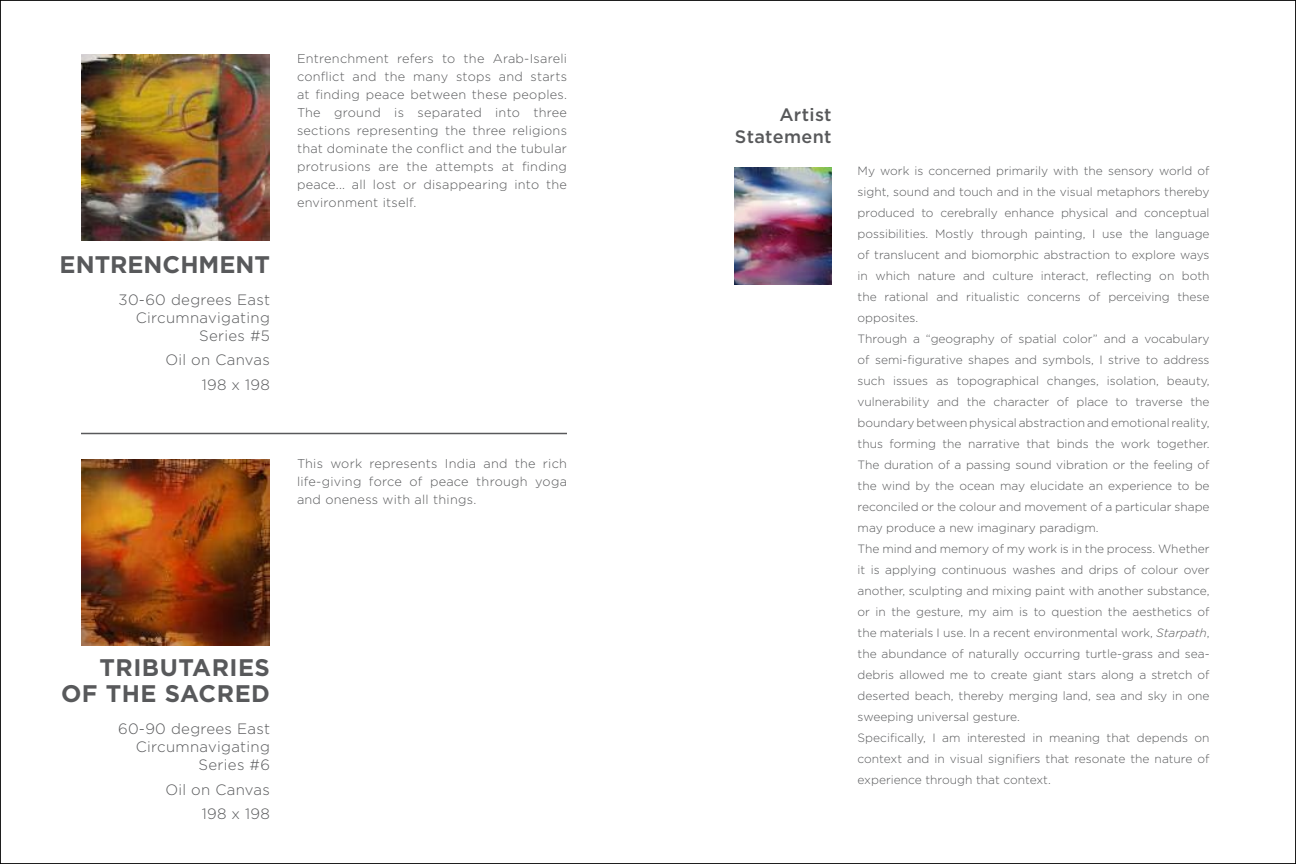
<style>
.page{position:relative;width:1296px;height:864px;background:#fff}
.page>*{position:absolute;margin:0;border:0;box-sizing:border-box;transform-origin:0 0}
.t1{font:700 24px/26.2px "Gotham";letter-spacing:.02em;color:#58595b;text-align:right}
.t2{font:700 24px "Gotham";color:#58595b}
.t3{font:500 18px/21.6px "Gotham";letter-spacing:.02em;color:#58595b;text-align:right}
.t4{font:300 15px/18px "Gotham";letter-spacing:.02em;color:#58595b;text-align:right}
.t5{font:300 12.75px/18px "Gotham";letter-spacing:.02em;color:#58595b;text-align:justify}
.t6{font:300 12px/21px "Gotham";color:#58595b}
.s1{font-style:italic}
</style>
<div class="page">
<img style="left:734px;top:167px;width:98px;height:117px">
<img style="left:81px;top:54px;width:189px;height:186px">
<hr style="left:81px;top:433px;width:486px;height:1px;background:#58595b">
<img style="left:81px;top:459px;width:189px;height:186px">
<h1 class="t2" style="left:60px;top:251px;width:212px">ENTRENCHMENT</h1>
<p class="t4" style="left:119px;top:290px;width:153px">30-60 degrees East<br>Circumnavigating<br>Series #5</p>
<p class="t4" style="left:165px;top:348px;width:106px;line-height:24.8px">Oil on Canvas<br>198 x 198</p>
<p class="t5" style="left:297px;top:50px;width:272px">Entrenchment refers to the Arab-Isareli conflict and the many stops and starts at finding peace between these peoples.<br>The ground is separated into three sections representing the three religions that dominate the conflict and the tubular protrusions are the attempts at finding peace... all lost or disappearing into the environment itself.</p>
<p class="t5" style="left:297px;top:455px;width:272px">This work represents India and the rich life-giving force of peace through yoga and oneness with all things.</p>
<h1 class="t1" style="left:61px;top:654px;width:210px">TRIBUTARIES<br>OF THE SACRED</h1>
<p class="t4" style="left:118px;top:719px;width:153px">60-90 degrees East<br>Circumnavigating<br>Series #6</p>
<p class="t4" style="left:165px;top:777px;width:106px;line-height:24.8px">Oil on Canvas<br>198 x 198</p>
<h2 class="t3" style="left:735px;top:104px;width:98px">Artist<br>Statement</h2>
<p class="t6" style="left:858px;top:161px;width:354px">My work is concerned primarily with the sensory world of sight, sound and touch and in the visual metaphors thereby produced to cerebrally enhance physical and conceptual possibilities. Mostly through painting, I use the language of translucent and biomorphic abstraction to explore ways in which nature and culture interact, reflecting on both the rational and ritualistic concerns of perceiving these opposites.<br>Through a “geography of spatial color” and a vocabulary of semi-figurative shapes and symbols, I strive to address such issues as topographical changes, isolation, beauty, vulnerability and the character of place to traverse the boundary between physical abstraction and emotional reality, thus forming the narrative that binds the work together.<br>The duration of a passing sound vibration or the feeling of the wind by the ocean may elucidate an experience to be reconciled or the colour and movement of a particular shape may produce a new imaginary paradigm.<br>The mind and memory of my work is in the process. Whether it is applying continuous washes and drips of colour over another, sculpting and mixing paint with another substance, or in the gesture, my aim is to question the aesthetics of the materials I use. In a recent environmental work, <span class="s1">Starpath</span>, the abundance of naturally occurring turtle-grass and sea&shy;debris allowed me to create giant stars along a stretch of deserted beach, thereby merging land, sea and sky in one sweeping universal gesture.<br>Specifically, I am interested in meaning that depends on context and in visual signifiers that resonate the nature of experience through that context.</p>
</div>
